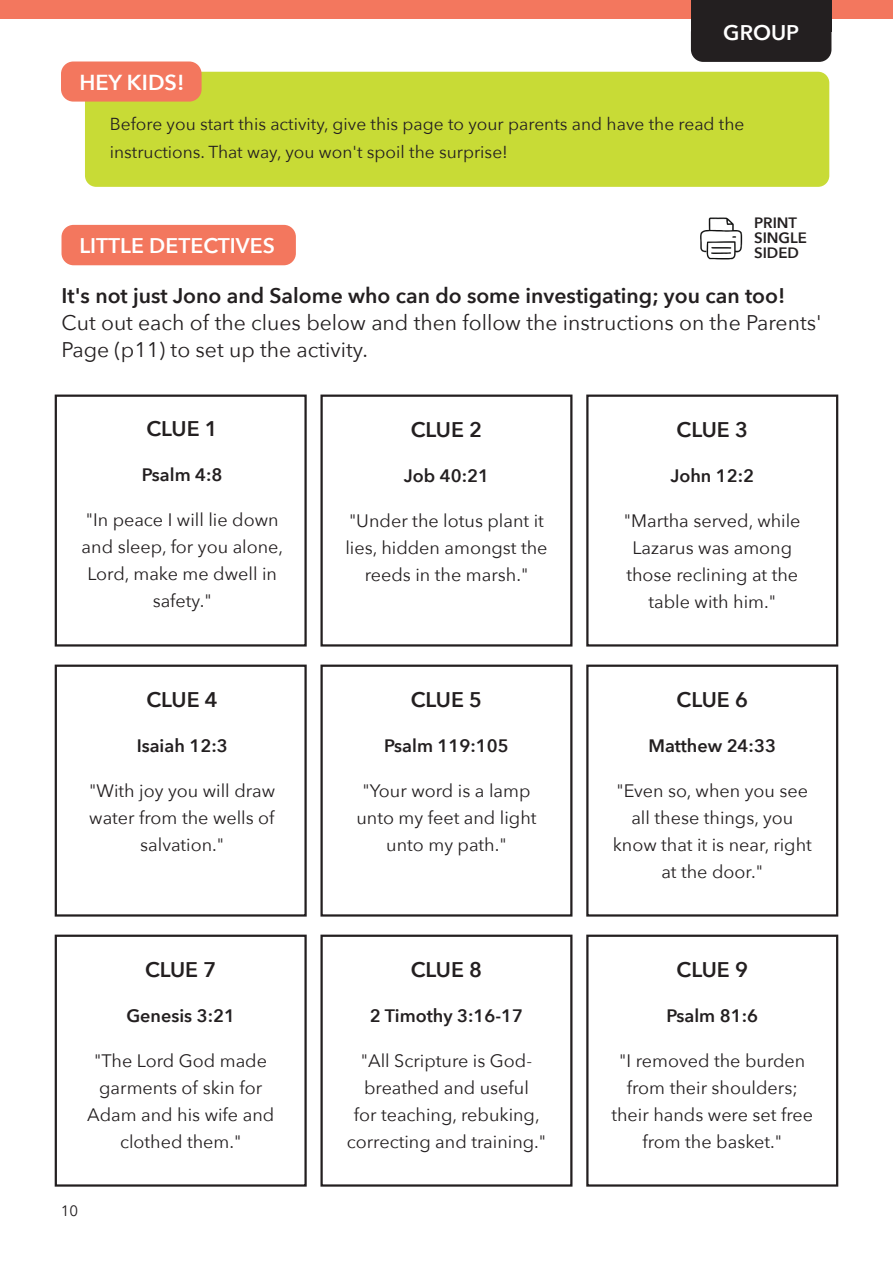
<style>
.page{position:relative;width:893px;height:1263px;background:#fff}
.page>*{position:absolute;margin:0;border:0;box-sizing:border-box;transform-origin:0 0}
._1__Heading{font:600 21.6px "Avenir Next";color:#fff}
._1__Heading-2{font:21.15px/27px "Avenir Next";color:#231f20}
._1__Heading-3{font:600 21.15px "Avenir Next";color:#231f20}
._1__Heading-4{font:600 21.15px "Avenir Next";color:#fff}
._1__Heading-5{font:18px/27px "Avenir Next";color:#231f20;text-align:center}
._1__Heading-6{font:600 18px "Avenir Next";color:#231f20}
._3__Bullet_Point_big{font:17.4px/28.2px "Avenir Next";color:#231f20}
._1__Heading-7{font:600 15px/15px "Avenir Next";color:#231f20}
.t1{font:15px "Avenir Next";color:#231f20}
.s1{font-weight:600}
</style>
<div class="page">
<div style="left:0;top:0;width:893px;height:18px;background:#f3775e"></div>
<div style="left:62px;top:225px;width:234px;height:40px;background:#f3775e;border-radius:12px"></div>
<div style="left:55px;top:394px;width:252px;height:252px;border:2px solid #231f20"></div>
<div style="left:320px;top:394px;width:252px;height:252px;border:2px solid #231f20"></div>
<div style="left:586px;top:394px;width:252px;height:252px;border:2px solid #231f20"></div>
<div style="left:55px;top:664px;width:252px;height:253px;border:2px solid #231f20"></div>
<div style="left:320px;top:664px;width:252px;height:253px;border:2px solid #231f20"></div>
<div style="left:586px;top:664px;width:252px;height:253px;border:2px solid #231f20"></div>
<div style="left:55px;top:935px;width:252px;height:252px;border:2px solid #231f20"></div>
<div style="left:320px;top:935px;width:252px;height:252px;border:2px solid #231f20"></div>
<div style="left:586px;top:935px;width:252px;height:252px;border:2px solid #231f20"></div>
<div style="left:84px;top:71px;width:746px;height:117px;background:#c8db36;border-radius:12px"></div>
<div style="left:83px;top:70px;width:748px;height:119px;border:2px solid #fff;border-radius:12px"></div>
<div style="left:61px;top:62px;width:141px;height:40px;background:#f3775e;border-radius:12px"></div>
<div style="left:691px;top:20px;width:140px;height:42px;background:#231f20;border-radius:12px"></div>
<div style="left:691px;top:0;width:140px;height:32px;background:#231f20"></div>
<img style="left:700px;top:217px;width:43px;height:43px">
<p class="_1__Heading-4" style="left:723px;top:15px;width:77px">GROUP</p>
<p class="_1__Heading" style="left:79px;top:64px;width:107px">HEY KIDS!</p>
<p class="_3__Bullet_Point_big" style="left:110px;top:109px;width:636px">Before you start this activity, give this page to your parents and have the read the instructions. That way, you won't spoil the surprise!</p>
<p class="_1__Heading-7" style="left:754px;top:215px;width:54px">PRINT<br>SINGLE<br>SIDED</p>
<p class="_1__Heading-4" style="left:79px;top:227px;width:197px">LITTLE DETECTIVES</p>
<p class="_1__Heading-2" style="left:62px;top:281px;width:762px"><span class="s1">It's not just Jono and Salome who can do some investigating; you can too!<br></span>Cut out each of the clues below and then follow the instructions on the Parents'<br>Page (p11) to set up the activity.</p>
<p class="_1__Heading-3" style="left:147px;top:410px;width:73px">CLUE 1</p>
<p class="_1__Heading-6" style="left:142px;top:459px;width:82px">Psalm 4:8</p>
<p class="_1__Heading-5" style="left:82px;top:505px;width:203px">"In peace I will lie down and sleep, for you alone,<br>Lord, make me dwell in safety."</p>
<p class="_1__Heading-3" style="left:147px;top:682px;width:73px">CLUE 4</p>
<p class="_1__Heading-6" style="left:137px;top:731px;width:93px">Isaiah 12:3</p>
<p class="_1__Heading-5" style="left:89px;top:777px;width:187px">"With joy you will draw water from the wells of salvation."</p>
<p class="_1__Heading-3" style="left:145px;top:952px;width:73px">CLUE 7</p>
<p class="_1__Heading-6" style="left:126px;top:1001px;width:110px">Genesis 3:21</p>
<p class="_1__Heading-5" style="left:87px;top:1047px;width:189px">"The Lord God made garments of skin for<br>Adam and his wife and clothed them."</p>
<p class="t1" style="left:61px;top:1198px;width:19px">10</p>
<p class="_1__Heading-3" style="left:411px;top:412px;width:73px">CLUE 2</p>
<p class="_1__Heading-6" style="left:404px;top:461px;width:87px">Job 40:21</p>
<p class="_1__Heading-5" style="left:345px;top:507px;width:204px">"Under the lotus plant it lies, hidden amongst the reeds in the marsh."</p>
<p class="_1__Heading-3" style="left:411px;top:682px;width:73px">CLUE 5</p>
<p class="_1__Heading-6" style="left:384px;top:731px;width:126px">Psalm 119:105</p>
<p class="_1__Heading-5" style="left:356px;top:777px;width:182px">"Your word is a lamp unto my feet and light unto my path."</p>
<p class="_1__Heading-3" style="left:411px;top:952px;width:73px">CLUE 8</p>
<p class="_1__Heading-6" style="left:370px;top:1001px;width:155px">2 Timothy 3:16-17</p>
<p class="_1__Heading-5" style="left:347px;top:1047px;width:201px">"All Scripture is God&shy;breathed and useful<br>for teaching, rebuking, correcting and training."</p>
<p class="_1__Heading-3" style="left:677px;top:412px;width:73px">CLUE 3</p>
<p class="_1__Heading-6" style="left:670px;top:461px;width:85px">John 12:2</p>
<p class="_1__Heading-5" style="left:624px;top:507px;width:178px">"Martha served, while<br>Lazarus was among those reclining at the table with him."</p>
<p class="_1__Heading-3" style="left:677px;top:682px;width:73px">CLUE 6</p>
<p class="_1__Heading-6" style="left:649px;top:731px;width:129px">Matthew 24:33</p>
<p class="_1__Heading-5" style="left:613px;top:777px;width:201px">"Even so, when you see all these things, you know that it is near, right at the door."</p>
<p class="_1__Heading-3" style="left:677px;top:952px;width:73px">CLUE 9</p>
<p class="_1__Heading-6" style="left:666px;top:1001px;width:93px">Psalm 81:6</p>
<p class="_1__Heading-5" style="left:611px;top:1047px;width:203px">"I removed the burden from their shoulders; their hands were set free from the basket."</p>
</div>
